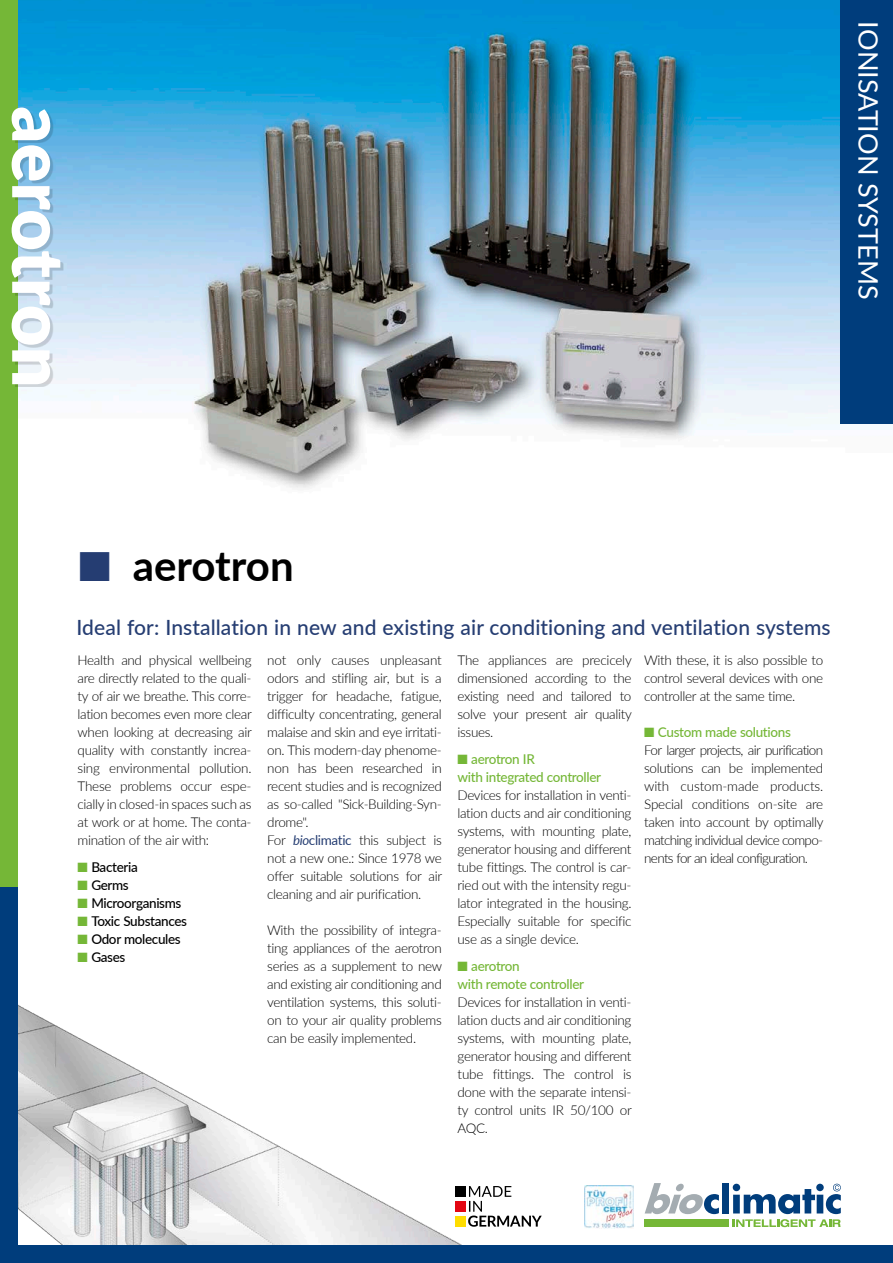
<style>
.page{position:relative;width:893px;height:1263px;background:#fff}
.page>*{position:absolute;margin:0;border:0;box-sizing:border-box;transform-origin:0 0}
.t1{font:900 72px "Lato";color:#fff}
.t2{font:700 42px "Lato";color:#000}
.t3{font:27px "Lato";color:#fff}
.t4{font:500 21px "Lato";letter-spacing:.005em;color:#253d72}
.t5{font:300 13.5px/18px "Lato";letter-spacing:-.025em;color:#000;text-align:justify}
.t6{font:500 13.5px "Lato";letter-spacing:-.025em;color:#000}
.t7{font:500 13.5px/18px "Lato";letter-spacing:-.025em;color:#75b737}
.s1{color:#253d72}
.s2{color:#75b737}
.s3{font-weight:400;font-style:italic;font-size:13.2px;color:#253d72}
.s4{font-weight:400;color:#253d72}
.s5{font-weight:500;color:#75b737}
</style>
<div class="page">
<img style="left:17px;top:0;width:876px;height:510px">
<div style="left:0;top:0;width:17px;height:1263px;background:#75b737"></div>
<div style="left:15px;top:110px;width:49px;height:277px;background:#000;opacity:.15"></div>
<div style="left:841px;top:0;width:52px;height:423px;background:#003d7c"></div>
<img style="left:17px;top:937px;width:456px;height:309px">
<div style="left:0;top:1246px;width:893px;height:17px;background:#003d7c"></div>
<div style="left:0;top:887px;width:17px;height:376px;background:#003d7c"></div>
<svg style="left:468px;top:1186px;width:74px;height:41px"></svg>
<div style="left:455px;top:1186px;width:11px;height:11px;background:#000"></div>
<div style="left:455px;top:1201px;width:11px;height:11px;background:#e30612"></div>
<div style="left:455px;top:1216px;width:11px;height:10px;background:#fd0"></div>
<div style="left:644px;top:1219px;width:85px;height:8px;background:#75b737"></div>
<svg style="left:733px;top:1184px;width:108px;height:43px"></svg>
<div style="left:723px;top:1183px;width:6px;height:30px;background:#003d7c"></div>
<svg style="left:645px;top:1183px;width:74px;height:31px"></svg>
<img style="left:584px;top:1185px;width:50px;height:44px">
<h1 class="t1" style="left:93px;top:106px;width:283px;rotate:90deg">aerotron</h1>
<h3 class="t3" style="left:888px;top:21px;width:279px;rotate:90deg">IONISATION SYSTEMS</h3>
<h2 class="t2" style="left:79px;top:535px;width:217px"><span class="s1">■</span> aerotron</h2>
<h3 class="t4" style="left:77px;top:612px;width:756px">Ideal for: Installation in new and existing air conditioning and ventilation systems</h3>
<p class="t5" style="left:78px;top:651px;width:176px">Health and physical wellbeing are directly related to the quali&shy;ty of air we breathe. This corre&shy;lation becomes even more clear when looking at decreasing air quality with constantly increa&shy;sing environmental pollution.<br>These problems occur espe&shy;cially in closed-in spaces such as at work or at home. The conta&shy;mination of the air with:</p>
<p class="t6" style="left:78px;top:857px;width:62px"><span class="s2">■</span> Bacteria</p>
<p class="t6" style="left:78px;top:875px;width:53px"><span class="s2">■</span> Germs</p>
<p class="t6" style="left:78px;top:893px;width:105px"><span class="s2">■</span> Microorganisms</p>
<p class="t6" style="left:78px;top:911px;width:111px"><span class="s2">■</span> Toxic Substances</p>
<p class="t6" style="left:78px;top:929px;width:105px"><span class="s2">■</span> Odor molecules</p>
<p class="t6" style="left:78px;top:947px;width:49px"><span class="s2">■</span> Gases</p>
<p class="t5" style="left:267px;top:651px;width:176px;text-align:left">not only causes unpleasant odors and stifling air, but is a trigger for headache, fatigue, difficulty concentrating, general malaise and skin and eye irritati&shy;on. This modern-day phenome&shy;non has been researched in recent studies and is recognized as so-called "Sick-Building-Syn&shy;drome".<br>For <span class="s3">bio</span><span class="s4">climatic</span> this subject is not a new one.: Since 1978 we offer suitable solutions for air cleaning and air purification.</p>
<p class="t5" style="left:267px;top:921px;width:176px">With the possibility of integra&shy;ting appliances of the aerotron series as a supplement to new and existing air conditioning and ventilation systems, this soluti&shy;on to your air quality problems can be easily implemented.</p>
<p class="t5" style="left:458px;top:651px;width:176px">The appliances are precicely dimensioned according to the existing need and tailored to solve your present air quality issues.</p>
<p class="t7" style="left:458px;top:750px;width:145px">■ aerotron IR<br>with integrated controller</p>
<p class="t5" style="left:458px;top:786px;width:176px">Devices for installation in venti&shy;lation ducts and air conditioning systems, with mounting plate, generator housing and different tube fittings. The control is car&shy;ried out with the intensity regu&shy;lator integrated in the housing.<br>Especially suitable for specific use as a single device.</p>
<p class="t7" style="left:458px;top:956px;width:128px">■ aerotron<br>with remote controller</p>
<p class="t5" style="left:458px;top:993px;width:176px">Devices for installation in venti&shy;lation ducts and air conditioning systems, with mounting plate, generator housing and different tube fittings. The control is done with the separate intensi&shy;ty control units IR 50/100 or AQC.</p>
<p class="t5" style="left:644px;top:651px;width:181px">With these, it is also possible to control several devices with one controller at the same time.</p>
<p class="t5" style="left:644px;top:723px;width:181px;text-align:left"><span class="s2">■</span> <span class="s5">Custom made solutions<br></span>For larger projects, air purification solutions can be implemented with custom-made products.<br>Special conditions on-site are taken into account by optimally matching individual device compo&shy;nents for an ideal configuration.</p>
</div>
